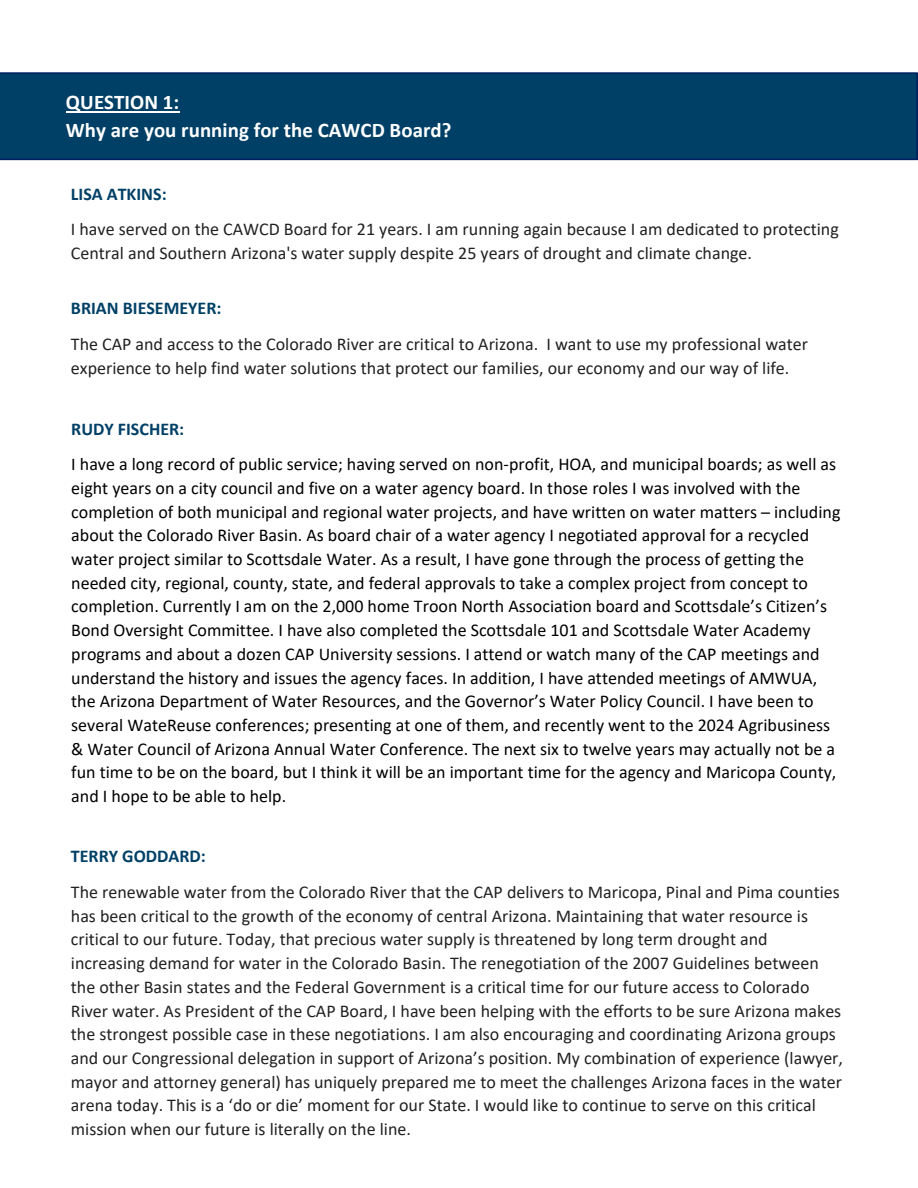
<style>
.page{position:relative;width:918px;height:1188px;background:#fff}
.page>*{position:absolute;margin:0;border:0;box-sizing:border-box;transform-origin:0 0}
.t1{font:700 20.85px/27.8px "Calibri";letter-spacing:.005em;color:#fff}
.t2{font:18px/23.7px "Calibri";color:#212121}
.t3{font:18px/23.7px "Calibri";color:#000}
.t4{font:700 18px "Calibri";color:#004066}
.s1{font-size:16.5px;color:#004066}
</style>
<div class="page">
<svg style="left:0;top:72px;width:918px;height:88px;background:#013f66"></svg>
<div style="left:55px;top:83px;width:534px;height:71px;background:#004066"></div>
<hr style="left:66px;top:112px;width:113px;height:1px;background:#fff">
<p class="t1" style="left:66px;top:88px;width:395px">QUESTION 1:<br>Why are you running for the CAWCD Board?<span class="s1">?</span></p>
<p class="t4" style="left:71px;top:183px;width:97px">LISA ATKINS:</p>
<p class="t2" style="left:71px;top:217px;width:769px">I have served on the CAWCD Board for 21 years. I am running again because I am dedicated to protecting<br>Central and Southern Arizona's water supply despite 25 years of drought and climate change.</p>
<p class="t4" style="left:71px;top:297px;width:152px">BRIAN BIESEMEYER:</p>
<p class="t2" style="left:71px;top:332px;width:739px">The CAP and access to the Colorado River are critical to Arizona. I want to use my professional water experience to help find water solutions that protect our families, our economy and our way of life.</p>
<p class="t4" style="left:71px;top:417px;width:114px">RUDY FISCHER:</p>
<p class="t3" style="left:71px;top:452px;width:771px">I have a long record of public service; having served on non-profit, HOA, and municipal boards; as well as eight years on a city council and five on a water agency board. In those roles I was involved with the completion of both municipal and regional water projects, and have written on water matters – including about the Colorado River Basin. As board chair of a water agency I negotiated approval for a recycled water project similar to Scottsdale Water. As a result, I have gone through the process of getting the needed city, regional, county, state, and federal approvals to take a complex project from concept to completion. Currently I am on the 2,000 home Troon North Association board and Scottsdale’s Citizen’s Bond Oversight Committee. I have also completed the Scottsdale 101 and Scottsdale Water Academy programs and about a dozen CAP University sessions. I attend or watch many of the CAP meetings and understand the history and issues the agency faces. In addition, I have attended meetings of AMWUA, the Arizona Department of Water Resources, and the Governor’s Water Policy Council. I have been to several WateReuse conferences; presenting at one of them, and recently went to the 2024 Agribusiness &amp; Water Council of Arizona Annual Water Conference. The next six to twelve years may actually not be a fun time to be on the board, but I think it will be an important time for the agency and Maricopa County, and I hope to be able to help.</p>
<p class="t4" style="left:71px;top:845px;width:137px">TERRY GODDARD:</p>
<p class="t2" style="left:71px;top:880px;width:774px">The renewable water from the Colorado River that the CAP delivers to Maricopa, Pinal and Pima counties has been critical to the growth of the economy of central Arizona. Maintaining that water resource is critical to our future. Today, that precious water supply is threatened by long term drought and increasing demand for water in the Colorado Basin. The renegotiation of the 2007 Guidelines between the other Basin states and the Federal Government is a critical time for our future access to Colorado River water. As President of the CAP Board, I have been helping with the efforts to be sure Arizona makes the strongest possible case in these negotiations. I am also encouraging and coordinating Arizona groups and our Congressional delegation in support of Arizona’s position. My combination of experience (lawyer, mayor and attorney general) has uniquely prepared me to meet the challenges Arizona faces in the water arena today. This is a ‘do or die’ moment for our State. I would like to continue to serve on this critical mission when our future is literally on the line.</p>
</div>
